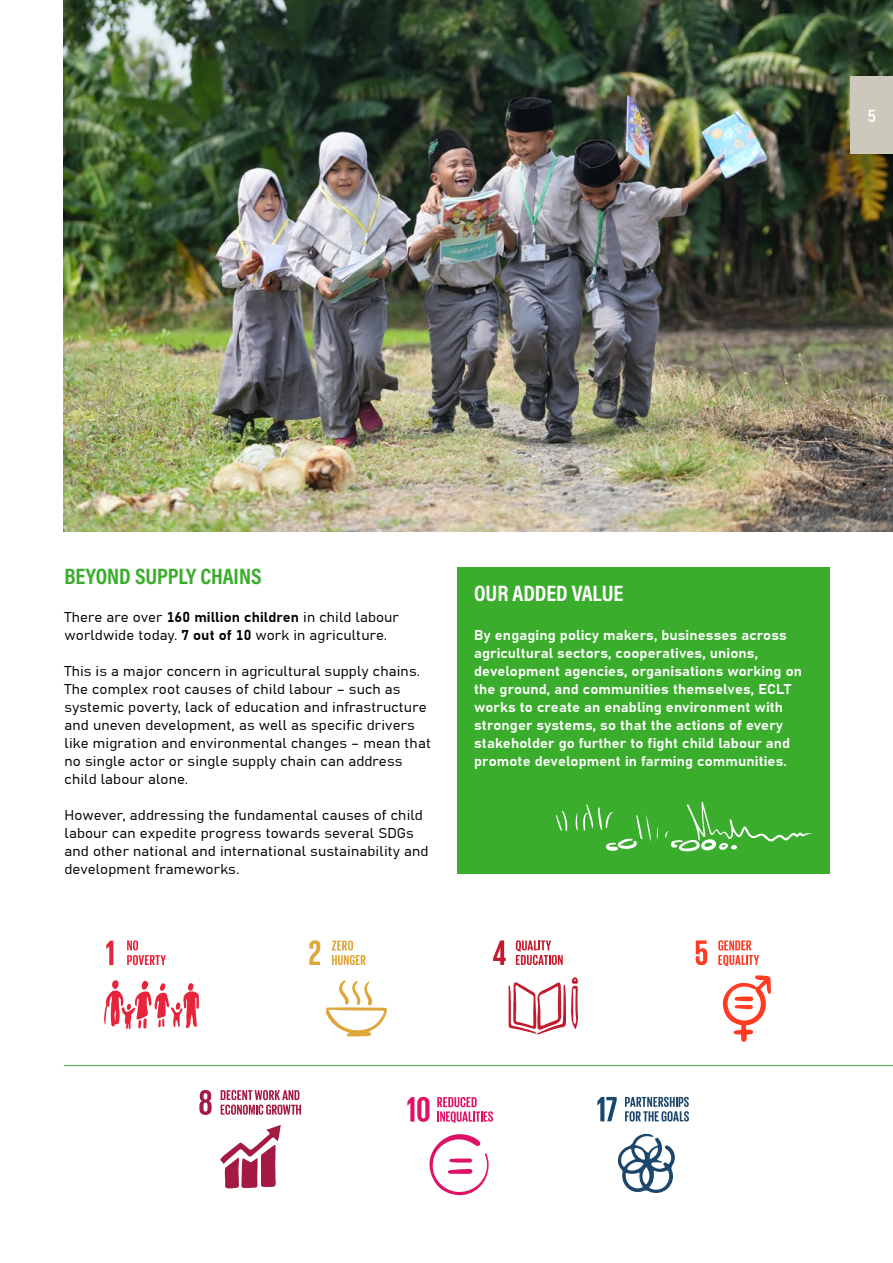
<style>
.page{position:relative;width:893px;height:1263px;background:#fff}
.page>*{position:absolute;margin:0;border:0;box-sizing:border-box;transform-origin:0 0}
.t1{font:700 22.5px "Acumin Pro Cond";letter-spacing:-.005em;color:#3aad2c}
.t2{font:700 22.5px "Acumin Pro Cond";letter-spacing:-.005em;color:#fff}
.t3{font:18px "Acumin Variable Concept";color:#fff}
.t4{font:14.25px/18px "Grandview";letter-spacing:.01em;color:#000}
.t5{font:700 14.25px/18px "Grandview";letter-spacing:.01em;color:#fff}
.s1{font-weight:700}
</style>
<div class="page">
<div style="left:457px;top:568px;width:372px;height:306px;background:#3aad2c"></div>
<svg style="left:309px;top:940px;width:11px;height:25px"></svg>
<svg style="left:332px;top:940px;width:34px;height:25px"></svg>
<svg style="left:325px;top:980px;width:62px;height:56px"></svg>
<svg style="left:106px;top:941px;width:7px;height:24px"></svg>
<svg style="left:127px;top:940px;width:39px;height:25px"></svg>
<svg style="left:104px;top:980px;width:95px;height:49px"></svg>
<svg style="left:493px;top:940px;width:13px;height:25px"></svg>
<svg style="left:516px;top:940px;width:47px;height:25px"></svg>
<svg style="left:508px;top:977px;width:70px;height:58px"></svg>
<svg style="left:696px;top:940px;width:11px;height:25px"></svg>
<svg style="left:718px;top:940px;width:41px;height:26px"></svg>
<svg style="left:722px;top:975px;width:49px;height:67px"></svg>
<svg style="left:199px;top:1090px;width:13px;height:25px"></svg>
<svg style="left:221px;top:1090px;width:80px;height:25px"></svg>
<svg style="left:220px;top:1125px;width:61px;height:63px"></svg>
<svg style="left:407px;top:1097px;width:22px;height:25px"></svg>
<svg style="left:437px;top:1097px;width:56px;height:26px"></svg>
<svg style="left:429px;top:1134px;width:60px;height:62px"></svg>
<svg style="left:597px;top:1097px;width:20px;height:24px"></svg>
<svg style="left:625px;top:1097px;width:64px;height:24px"></svg>
<svg style="left:617px;top:1133px;width:58px;height:60px"></svg>
<svg style="left:556px;top:811px;width:12px;height:20px"></svg>
<svg style="left:575px;top:804px;width:84px;height:47px"></svg>
<svg style="left:665px;top:802px;width:147px;height:49px"></svg>
<img style="left:64px;top:0;width:829px;height:532px">
<hr style="left:64px;top:1065px;width:829px;height:1px;background:#3aad2c">
<div style="left:850px;top:77px;width:43px;height:77px;background:#ccc8bc"></div>
<p class="t3" style="left:868px;top:103px;width:10px">5</p>
<h1 class="t1" style="left:65px;top:562px;width:198px">BEYOND SUPPLY CHAINS</h1>
<p class="t4" style="left:65px;top:607px;width:336px">There are over <span class="s1">160 million children</span> in child labour worldwide today. <span class="s1">7 out of 10</span> work in agriculture.</p>
<p class="t4" style="left:65px;top:661px;width:368px">This is a major concern in agricultural supply chains.<br>The complex root causes of child labour – such as systemic poverty, lack of education and infrastructure and uneven development, as well as specific drivers like migration and environmental changes – mean that no single actor or single supply chain can address child labour alone.</p>
<p class="t4" style="left:65px;top:805px;width:365px">However, addressing the fundamental causes of child labour can expedite progress towards several SDGs and other national and international sustainability and development frameworks.</p>
<h1 class="t2" style="left:474px;top:579px;width:151px">OUR ADDED VALUE</h1>
<p class="t5" style="left:474px;top:626px;width:329px">By engaging policy makers, businesses across agricultural sectors, cooperatives, unions, development agencies, organisations working on the ground, and communities themselves, ECLT works to create an enabling environment with stronger systems, so that the actions of every stakeholder go further to fight child labour and promote development in farming communities.</p>
</div>
